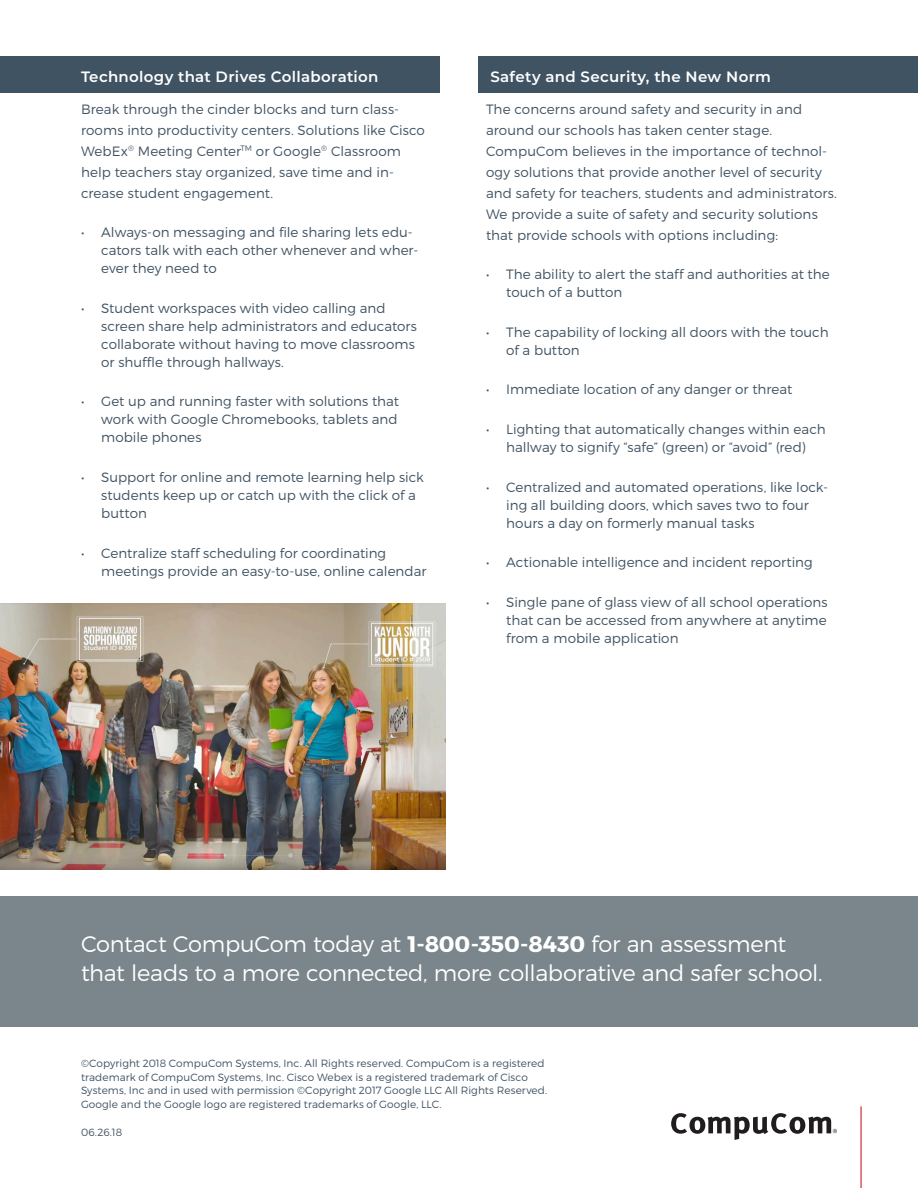
<style>
.page{position:relative;width:918px;height:1188px;background:#fff}
.page>*{position:absolute;margin:0;border:0;box-sizing:border-box;transform-origin:0 0}
.LEARN_MORE_BOILERPLA{font:300 22.5px/28.5px "Montserrat";letter-spacing:-.01em;color:#fff}
.SECONDARY_HEADER_BOD{font:600 15px "Montserrat";letter-spacing:.02em;color:#fff}
.BODY_COPY{font:300 13.5px/18px "Montserrat";color:#405363}
.SOURCE_COPYRIGHT{font:300 10.5px/13.5px "Montserrat";letter-spacing:.005em;color:#405363}
.s1{font-weight:700}
</style>
<div class="page">
<div style="left:0;top:896px;width:918px;height:130px;background:#7a858c"></div>
<svg style="left:671px;top:1113px;width:166px;height:27px"></svg>
<hr style="left:860px;top:1106px;width:2px;height:82px;background:#cd202e">
<div style="left:0;top:56px;width:440px;height:37px;background:#405363"></div>
<div style="left:478px;top:56px;width:440px;height:37px;background:#405363"></div>
<img style="left:0;top:603px;width:445px;height:267px">
<p class="SECONDARY_HEADER_BOD" style="left:81px;top:66px;width:299px">Technology that Drives Collaboration</p>
<p class="BODY_COPY" style="left:81px;top:98px;width:345px;line-height:21px">Break through the cinder blocks and turn class&shy;rooms into productivity centers. Solutions like Cisco WebEx<sup>®</sup> Meeting Center<sup>TM</sup> or Google<sup>®</sup> Classroom help teachers stay organized, save time and in&shy;crease student engagement.</p>
<p class="BODY_COPY" style="left:101px;top:223px;width:319px;text-indent:-20px">• Always-on messaging and file sharing lets edu&shy;cators talk with each other whenever and wher&shy;ever they need to</p>
<p class="BODY_COPY" style="left:101px;top:299px;width:317px;text-indent:-20px">• Student workspaces with video calling and screen share help administrators and educators collaborate without having to move classrooms or shuffle through hallways.</p>
<p class="BODY_COPY" style="left:101px;top:392px;width:299px;text-align:justify;text-indent:-20px">• Get up and running faster with solutions that work with Google Chromebooks, tablets and mobile phones</p>
<p class="BODY_COPY" style="left:101px;top:468px;width:324px;text-indent:-20px">• Support for online and remote learning help sick students keep up or catch up with the click of a button</p>
<p class="BODY_COPY" style="left:101px;top:544px;width:327px;text-indent:-20px">• Centralize staff scheduling for coordinating meetings provide an easy-to-use, online calendar</p>
<p class="SECONDARY_HEADER_BOD" style="left:490px;top:66px;width:282px">Safety and Security, the New Norm</p>
<p class="BODY_COPY" style="left:486px;top:98px;width:353px;line-height:21px">The concerns around safety and security in and around our schools has taken center stage.<br>CompuCom believes in the importance of technol&shy;ogy solutions that provide another level of security and safety for teachers, students and administrators.<br>We provide a suite of safety and security solutions that provide schools with options including:</p>
<p class="BODY_COPY" style="left:506px;top:265px;width:325px;text-indent:-20px">• The ability to alert the staff and authorities at the touch of a button</p>
<p class="BODY_COPY" style="left:506px;top:323px;width:324px;text-indent:-20px">• The capability of locking all doors with the touch of a button</p>
<p class="BODY_COPY" style="left:486px;top:380px;width:308px">• Immediate location of any danger or threat</p>
<p class="BODY_COPY" style="left:486px;top:420px;width:341px;text-align:center">• Lighting that automatically changes within each hallway to signify “safe” (green) or “avoid” (red)</p>
<p class="BODY_COPY" style="left:506px;top:478px;width:323px;text-indent:-20px">• Centralized and automated operations, like lock&shy;ing all building doors, which saves two to four hours a day on formerly manual tasks</p>
<p class="BODY_COPY" style="left:486px;top:553px;width:328px">• Actionable intelligence and incident reporting</p>
<p class="BODY_COPY" style="left:506px;top:593px;width:323px;text-align:justify;text-indent:-20px">• Single pane of glass view of all school operations that can be accessed from anywhere at anytime from a mobile application</p>
<p class="LEARN_MORE_BOILERPLA" style="left:81px;top:929px;width:743px">Contact CompuCom today at <span class="s1">1-800-350-8430</span> for an assessment that leads to a more connected, more collaborative and safer school.</p>
<p class="SOURCE_COPYRIGHT" style="left:81px;top:1057px;width:468px">©Copyright 2018 CompuCom Systems, Inc. All Rights reserved. CompuCom is a registered trademark of CompuCom Systems, Inc. Cisco Webex is a registered trademark of Cisco Systems, Inc and in used with permission ©Copyright 2017 Google LLC All Rights Reserved.<br>Google and the Google logo are registered trademarks of Google, LLC.</p>
<p class="SOURCE_COPYRIGHT" style="left:81px;top:1126px;width:43px">06.26.18</p>
</div>
